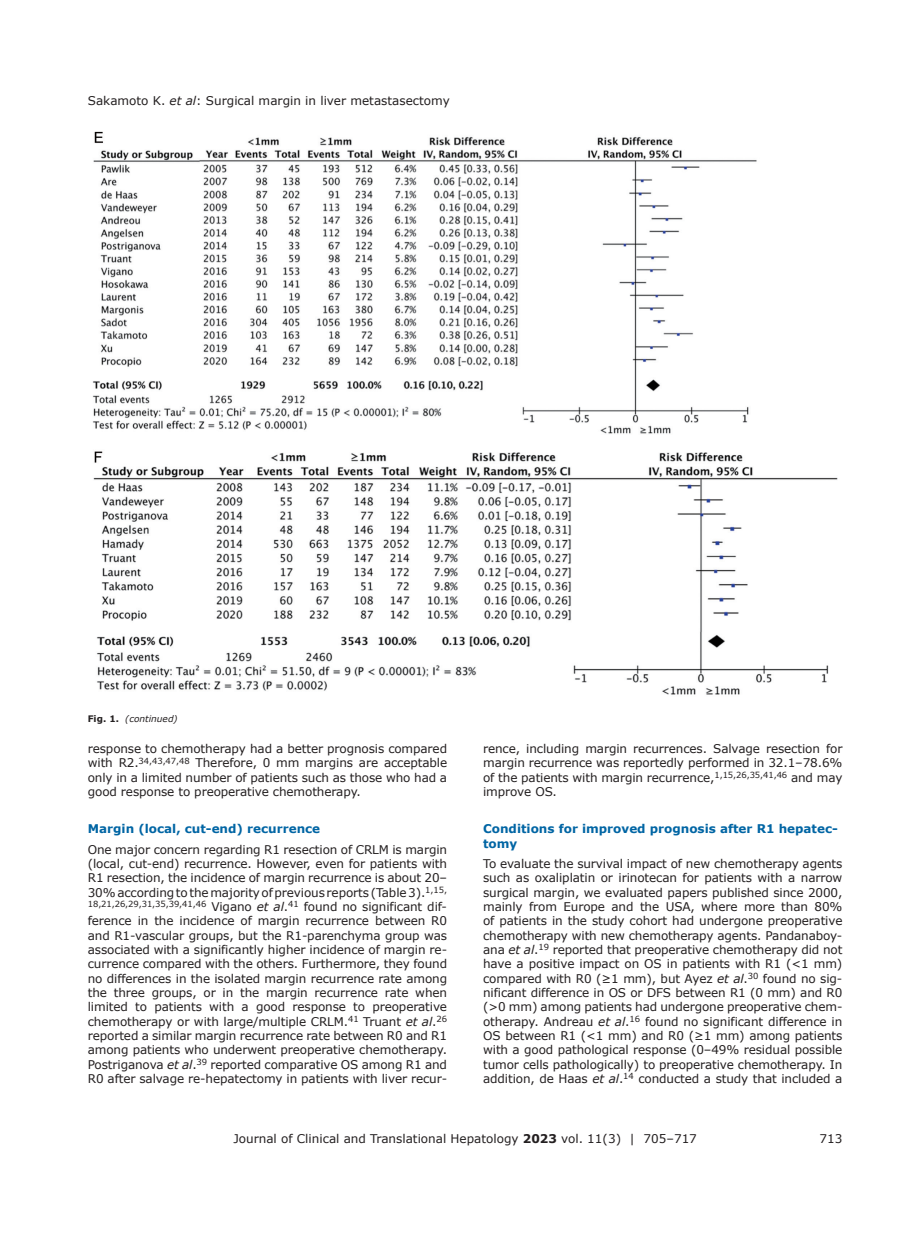
<style>
.page{position:relative;width:919px;height:1238px;background:#fff}
.page>*{position:absolute;margin:0;border:0;box-sizing:border-box;transform-origin:0 0}
.t1{font:12px/14.4px "Verdana";letter-spacing:-.01em;color:#231f20;text-align:justify}
.t2{font:700 12px/14.4px "Verdana";color:#0065a4}
.t3{font:italic 9px "Verdana";color:#231f20}
.s1{font-style:italic}
.s2{font-weight:700;font-style:normal}
.s3{font-weight:700}
</style>
<div class="page">
<img style="left:92px;top:131px;width:746px;height:564px">
<p class="t1" style="left:88px;top:93px;width:363px">Sakamoto K. <span class="s1">et al</span>: Surgical margin in liver metastasectomy</p>
<p class="t3" style="left:88px;top:712px;width:91px"><span class="s2">Fig. 1.</span> (continued)</p>
<p class="t1" style="left:88px;top:741px;width:361px">response to chemotherapy had a better prognosis compared with R2.<sup>34,43,47,48</sup> Therefore, 0 mm margins are acceptable only in a limited number of patients such as those who had a good response to preoperative chemotherapy.</p>
<p class="t2" style="left:88px;top:821px;width:234px">Margin (local, cut-end) recurrence</p>
<p class="t1" style="left:88px;top:841px;width:361px">One major concern regarding R1 resection of CRLM is margin (local, cut-end) recurrence. However, even for patients with R1 resection, the incidence of margin recurrence is about 20– 30% according to the majority of previous reports (Table 3).<sup>1,15, 18,21,26,29,31,35,39,41,46</sup> Vigano <span class="s1">et al</span>.<sup>41</sup> found no significant dif&shy;ference in the incidence of margin recurrence between R0 and R1-vascular groups, but the R1-parenchyma group was associated with a significantly higher incidence of margin re&shy;currence compared with the others. Furthermore, they found no differences in the isolated margin recurrence rate among the three groups, or in the margin recurrence rate when limited to patients with a good response to preoperative chemotherapy or with large/multiple CRLM.<sup>41</sup> Truant <span class="s1">et al</span>.<sup>26 </sup>reported a similar margin recurrence rate between R0 and R1 among patients who underwent preoperative chemotherapy.<br>Postriganova <span class="s1">et al</span>.<sup>39</sup> reported comparative OS among R1 and R0 after salvage re-hepatectomy in patients with liver recur-</p>
<p class="t1" style="left:483px;top:741px;width:361px">rence, including margin recurrences. Salvage resection for margin recurrence was reportedly performed in 32.1–78.6% of the patients with margin recurrence,<sup>1,15,26,35,41,46</sup> and may improve OS.</p>
<p class="t2" style="left:483px;top:821px;width:356px">Conditions for improved prognosis after R1 hepatec&shy;tomy</p>
<p class="t1" style="left:483px;top:856px;width:361px">To evaluate the survival impact of new chemotherapy agents such as oxaliplatin or irinotecan for patients with a narrow surgical margin, we evaluated papers published since 2000, mainly from Europe and the USA, where more than 80% of patients in the study cohort had undergone preoperative chemotherapy with new chemotherapy agents. Pandanaboy&shy;ana <span class="s1">et al</span>.<sup>19</sup> reported that preoperative chemotherapy did not have a positive impact on OS in patients with R1 (&lt;1 mm) compared with R0 (≥1 mm), but Ayez <span class="s1">et al</span>.<sup>30</sup> found no sig&shy;nificant difference in OS or DFS between R1 (0 mm) and R0 (&gt;0 mm) among patients had undergone preoperative chem&shy;otherapy. Andreau <span class="s1">et al</span>.<sup>16</sup> found no significant difference in OS between R1 (&lt;1 mm) and R0 (≥1 mm) among patients with a good pathological response (0–49% residual possible tumor cells pathologically) to preoperative chemotherapy. In addition, de Haas <span class="s1">et al</span>.<sup>14</sup> conducted a study that included a</p>
<p class="t1" style="left:233px;top:1131px;width:465px">Journal of Clinical and Translational Hepatology <span class="s3">2023</span> vol. 11(3) | 705–717</p>
<p class="t1" style="left:819px;top:1131px;width:24px">713</p>
</div>
